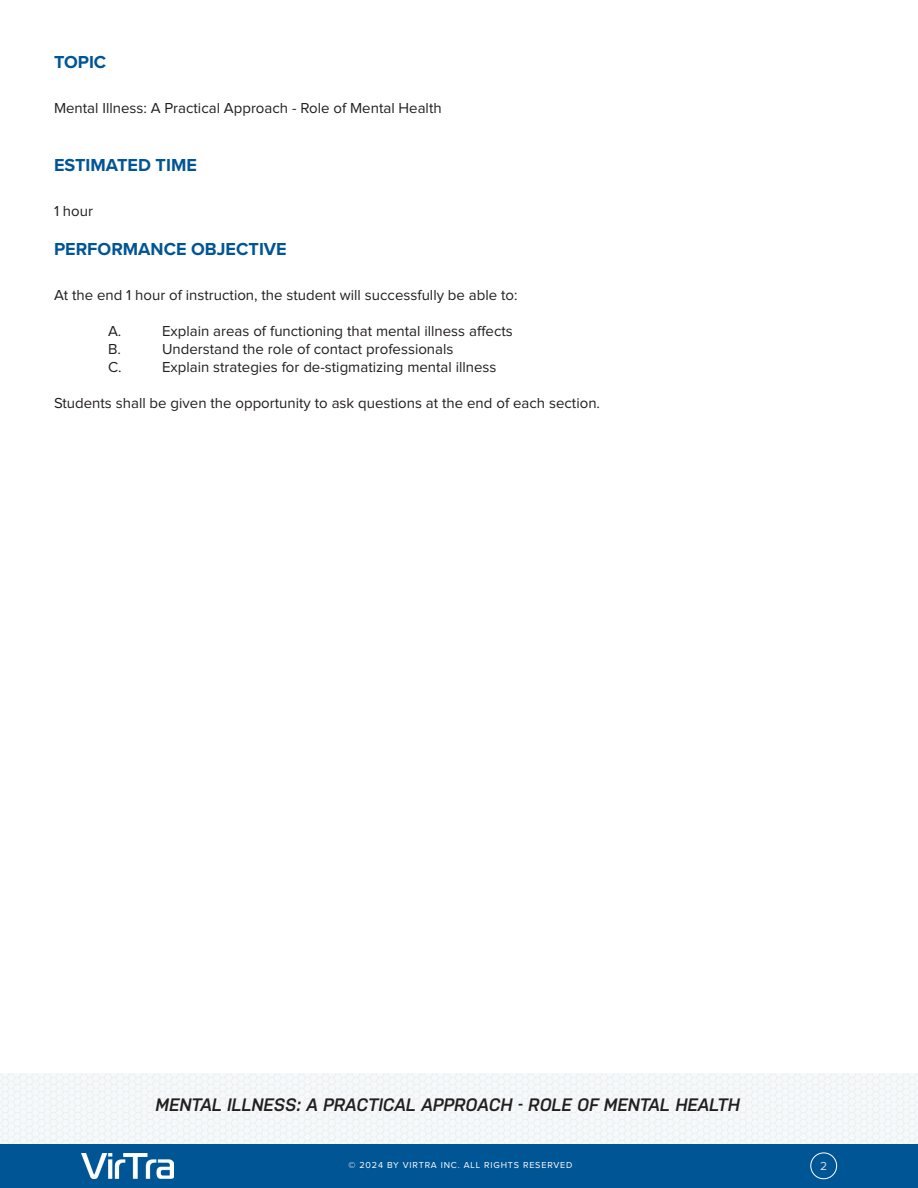
<style>
.page{position:relative;width:918px;height:1188px;background:#fff}
.page>*{position:absolute;margin:0;border:0;box-sizing:border-box;transform-origin:0 0}
.t1{font:italic 600 18px "Nudista";color:#231f20}
.t2{font:700 18px "Proxima Nova";color:#005595}
.t3{font:15px "Proxima Nova";color:#231f20}
.t4{font:12px "Proxima Nova";color:#dcdddf}
.t5{font:300 9.3px "Proxima Nova";letter-spacing:.075em;color:#e7e8e9}
.t6{font:9px "Proxima Nova";letter-spacing:.09em;color:#fff}
</style>
<div class="page">
<svg style="left:0;top:1073px;width:918px;height:71px"></svg>
<div style="left:0;top:1144px;width:918px;height:44px;background:#005595"></div>
<div style="left:810px;top:1153px;width:27px;height:26px;border:1px solid #fff;border-radius:50%"></div>
<img style="left:81px;top:1153px;width:92px;height:25px">
<p class="t2" style="left:54px;top:49px;width:54px">TOPIC</p>
<p class="t3" style="left:54px;top:101px;width:389px">Mental Illness: A Practical Approach - Role of Mental Health</p>
<p class="t2" style="left:54px;top:151px;width:144px">ESTIMATED TIME</p>
<p class="t3" style="left:54px;top:204px;width:41px">1 hour</p>
<p class="t2" style="left:54px;top:236px;width:234px">PERFORMANCE OBJECTIVE</p>
<p class="t3" style="left:54px;top:289px;width:465px">At the end 1 hour of instruction, the student will successfully be able to:</p>
<p class="t3" style="left:108px;top:325px;width:15px">A.</p>
<p class="t3" style="left:162px;top:325px;width:352px">Explain areas of functioning that mental illness affects</p>
<p class="t3" style="left:108px;top:343px;width:14px">B.</p>
<p class="t3" style="left:162px;top:343px;width:293px">Understand the role of contact professionals</p>
<p class="t3" style="left:108px;top:361px;width:15px">C.</p>
<p class="t3" style="left:162px;top:361px;width:336px">Explain strategies for de-stigmatizing mental illness</p>
<p class="t3" style="left:54px;top:397px;width:548px">Students shall be given the opportunity to ask questions at the end of each section.</p>
<p class="t1" style="left:156px;top:1095px;width:586px">MENTAL ILLNESS: A PRACTICAL APPROACH - ROLE OF MENTAL HEALTH</p>
<p class="t6" style="left:349px;top:1161px;width:225px">© 2024 BY VIRTRA INC. ALL RIGHTS RESERVED</p>
<p class="t5" style="left:349px;top:1164px;width:221px">© 2018 BY VIRTRA INC. ALL RIGHTS RESERVED</p>
<p class="t4" style="left:820px;top:1160px;width:9px">2</p>
</div>
